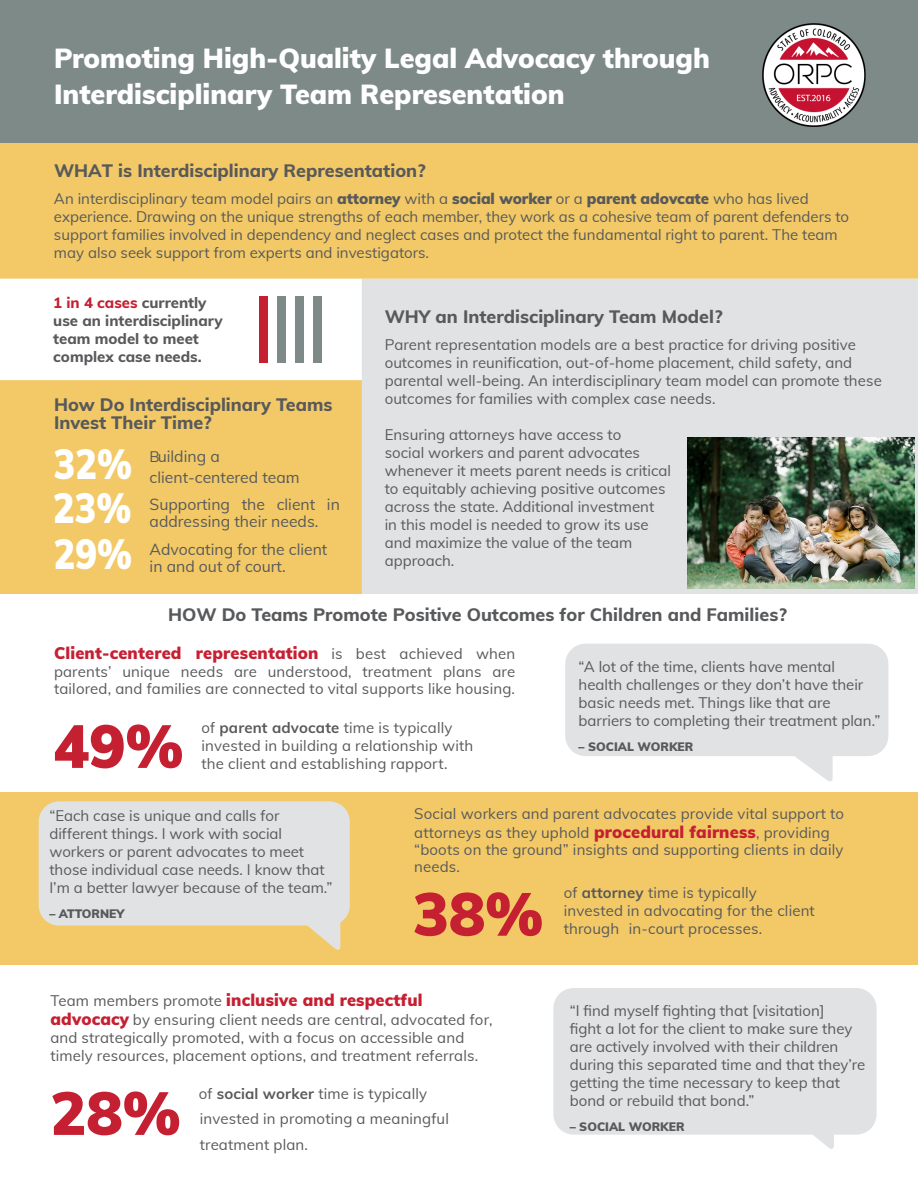
<style>
.page{position:relative;width:918px;height:1188px;background:#fff}
.page>*{position:absolute;margin:0;border:0;box-sizing:border-box;transform-origin:0 0}
.t1{font:70.5px "Arial";color:#7d8a87;scale:1.5 1}
.Body_Copy{font:900 60px "Muli";color:#c52032}
.t2{font:900 41.4px "Muli";color:#fff;scale:.87 1}
.t3{font:900 27px/36px "Muli";color:#fff}
.t4{font:800 18px "Muli";color:#58595b}
.Body_Copy-2{font:900 16.5px "Muli";letter-spacing:.01em;color:#c61f32}
.t5{font:15.75px/17.2px "Muli";color:#58595b}
.Body_Copy-3{font:15px/18px "Muli";color:#58595b}
.t6{font:15px/18px "Muli";letter-spacing:.005em;color:#58595b}
.t7{font:800 15px/18px "Muli";color:#58595b}
.Quote_Attribute{font:900 12px "Muli";color:#58595b}
.s1{font-weight:900}
.s2{color:#c52032}
.s3{font-size:15px}
.s4{font-weight:400;font-size:15px;color:#58595b}
.s5{font-weight:700}
.s6{font-weight:900;font-size:16.5px;color:#c61f32}
</style>
<div class="page">
<div style="left:1px;top:381px;width:361px;height:212px;background:#f2c966"></div>
<div style="left:0;top:380px;width:363px;height:214px;border:2px solid #f2c966"></div>
<div style="left:363px;top:279px;width:554px;height:314px;background:#e1e2e4"></div>
<div style="left:362px;top:279px;width:556px;height:315px;border:2px solid #e1e2e4"></div>
<div style="left:1px;top:143px;width:916px;height:135px;background:#f2c966"></div>
<div style="left:0;top:143px;width:918px;height:136px;border:2px solid #f2c966"></div>
<div style="left:0;top:0;width:918px;height:143px;background:#7d8a87"></div>
<img style="left:762px;top:23px;width:104px;height:104px">
<svg style="left:794px;top:756px;width:39px;height:25px"></svg>
<div style="left:565px;top:644px;width:323px;height:112px;background:#e1e2e4;border-radius:20px"></div>
<div style="left:0;top:792px;width:918px;height:172px;background:#f2c966"></div>
<svg style="left:308px;top:923px;width:32px;height:27px"></svg>
<div style="left:39px;top:801px;width:311px;height:125px;background:#e1e2e4;border-radius:20px"></div>
<div style="left:553px;top:988px;width:324px;height:147px;background:#e1e2e4;border-radius:20px"></div>
<svg style="left:783px;top:1134px;width:51px;height:15px"></svg>
<img style="left:687px;top:438px;width:227px;height:151px">
<h1 class="t3" style="left:54px;top:39px;width:657px">Promoting High-Quality Legal Advocacy through<br>Interdisciplinary Team Representation</h1>
<p class="t4" style="left:54px;top:157px;width:373px">WHAT is Interdisciplinary Representation?</p>
<p class="Body_Copy-3" style="left:54px;top:189px;width:797px">An interdisciplinary team model pairs an <span class="s1">attorney</span> with a <span class="s1">social worker</span> or a <span class="s1">parent adovcate</span> who has lived experience. Drawing on the unique strengths of each member, they work as a cohesive team of parent defenders to support families involved in dependency and neglect cases and protect the fundamental right to parent. The team may also seek support from experts and investigators.</p>
<p class="t7" style="left:53px;top:293px;width:171px"><span class="s2">1 in 4 cases</span> currently use an interdisciplinary team model to meet complex case needs.</p>
<p class="t1" style="left:250px;top:277px;width:56px"><span class="s2">|</span>|||</p>
<p class="t4" style="left:385px;top:304px;width:339px">WHY an Interdisciplinary Team Model?</p>
<p class="t6" style="left:385px;top:335px;width:499px">Parent representation models are a best practice for driving positive outcomes in reunification, out-of-home placement, child safety, and parental well-being. An interdisciplinary team model can promote these outcomes for families with complex case needs.</p>
<p class="Body_Copy-3" style="left:385px;top:425px;width:288px">Ensuring attorneys have access to<br>social workers and parent advocates whenever it meets parent needs is critical to equitably achieving positive outcomes across the state. Additional investment<br>in this model is needed to grow its use and maximize the value of the team approach.</p>
<p class="t4" style="left:54px;top:392px;width:280px">How Do Interdisciplinary Teams</p>
<p class="t4" style="left:54px;top:410px;width:159px">Invest Their Time?</p>
<p class="t2" style="left:54px;top:433px;width:92px">32%</p>
<p class="t5" style="left:150px;top:445px;width:152px;line-height:21.1px"><span class="s3">B</span>uilding a client-centered team.</p>
<p class="t5" style="left:150px;top:495px;width:192px">Supporting the client in addressing their needs.</p>
<p class="t5" style="left:150px;top:540px;width:179px">Advocating for the client in and out of court.</p>
<p class="t2" style="left:53px;top:478px;width:92px">23%</p>
<p class="t2" style="left:54px;top:524px;width:92px">29%</p>
<h1 class="t4" style="left:168px;top:601px;width:620px">HOW Do Teams Promote Positive Outcomes for Children and Families?</h1>
<p class="Body_Copy-2" style="left:54px;top:641px;width:463px">Client-centered representation <span class="s4">is best achieved when</span></p>
<p class="Body_Copy-3" style="left:54px;top:662px;width:463px">parents’ unique needs are understood, treatment plans are tailored, and families are connected to vital supports like housing.</p>
<p class="Body_Copy-3" style="left:202px;top:718px;width:273px">of <span class="s5">parent advocate</span> time is typically invested in building a relationship with</p>
<p class="Body_Copy" style="left:53px;top:702px;width:132px">49%</p>
<p class="Body_Copy-3" style="left:202px;top:754px;width:247px">the client and establishing rapport.</p>
<p class="Body_Copy-3" style="left:579px;top:656px;width:303px">“A lot of the time, clients have mental health challenges or they don’t have their basic needs met. Things like that are barriers to completing their treatment plan.”</p>
<p class="Quote_Attribute" style="left:579px;top:738px;width:116px">– SOCIAL WORKER</p>
<p class="Body_Copy-3" style="left:49px;top:806px;width:285px">“Each case is unique and calls for different things. I work with social workers or parent advocates to meet those individual case needs. I know that I’m a better lawyer because of the team.”</p>
<p class="Quote_Attribute" style="left:49px;top:905px;width:77px">– ATTORNEY</p>
<p class="Body_Copy-3" style="left:414px;top:804px;width:431px">Social workers and parent advocates provide vital support to attorneys as they uphold <span class="s6">procedural fairness</span>, providing “boots on the ground” insights and supporting clients in daily needs.</p>
<p class="Body_Copy-3" style="left:564px;top:883px;width:253px">of <span class="s5">attorney</span> time is typically invested in advocating for the client</p>
<p class="Body_Copy" style="left:413px;top:870px;width:132px">38%</p>
<p class="Body_Copy-3" style="left:564px;top:919px;width:200px">through in-court processes.</p>
<p class="Body_Copy-2" style="left:50px;top:988px;width:374px"><span class="s4">Team members promote</span> inclusive and respectful</p>
<p class="Body_Copy-3" style="left:50px;top:1010px;width:444px"><span class="s6">advocacy</span> by ensuring client needs are central, advocated for, and strategically promoted, with a focus on accessible and timely resources, placement options, and treatment referrals.</p>
<p class="Body_Copy" style="left:50px;top:1069px;width:132px">28%</p>
<p class="Body_Copy-3" style="left:199px;top:1080px;width:252px;line-height:24.9px">of <span class="s5">social worker</span> time is typically invested in promoting a meaningful</p>
<p class="Body_Copy-3" style="left:200px;top:1135px;width:110px">treatment plan.</p>
<p class="Body_Copy-3" style="left:570px;top:1000px;width:297px">“I find myself fighting that [visitation]<br>fight a lot for the client to make sure they are actively involved with their children during this separated time and that they’re getting the time necessary to keep that bond or rebuild that bond.”</p>
<p class="Quote_Attribute" style="left:570px;top:1118px;width:116px">– SOCIAL WORKER</p>
</div>
